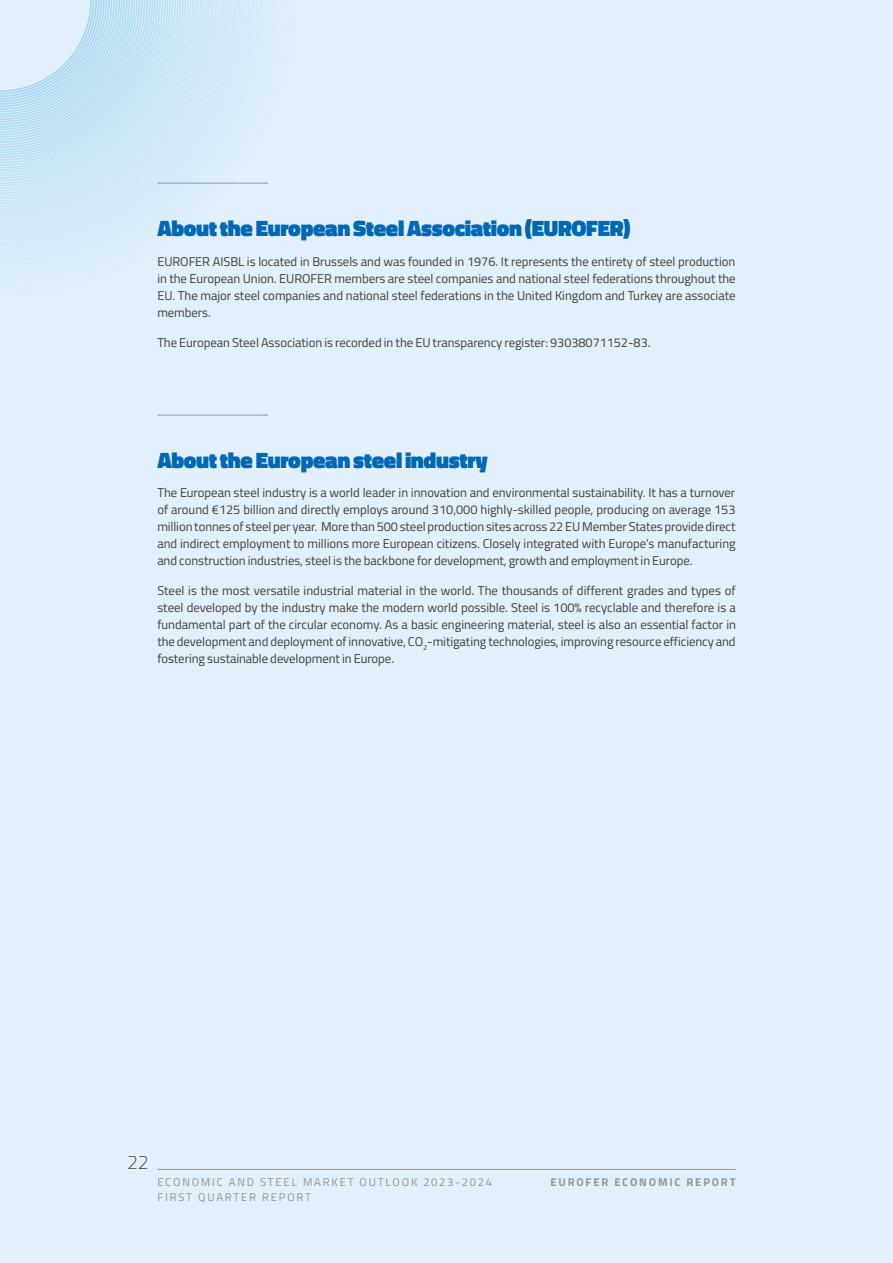
<style>
.page{position:relative;width:893px;height:1263px;background:#e1f0fa}
.page>*{position:absolute;margin:0;border:0;box-sizing:border-box;transform-origin:0 0}
.Gros_Titre___GE{font:900 22.5px "Titillium Web";letter-spacing:-.015em;color:#0168b3}
.t1{font:100 19.5px "Titillium Web";color:#231f20}
.Corps_Texte___GE{font:12.75px/17px "Titillium Web";letter-spacing:-.005em;color:#3e3e3f;text-align:justify}
.t2{font:11.25px "Titillium Web";letter-spacing:.16em;color:#939598}
.t3{font:700 11.25px "Titillium Web";letter-spacing:.16em;color:#939598}
</style>
<div class="page">
<svg style="left:0;top:0;width:268px;height:265px"></svg>
<hr style="left:157px;top:1169px;width:579px;height:1px;background:#939598">
<hr style="left:157px;top:183px;width:111px;height:1px;background:#939598">
<hr style="left:157px;top:415px;width:111px;height:1px;background:#939598">
<p class="Gros_Titre___GE" style="left:157px;top:212px;width:475px">About the European Steel Association (EUROFER)</p>
<p class="Corps_Texte___GE" style="left:157px;top:252px;width:580px">EUROFER AISBL is located in Brussels and was founded in 1976. It represents the entirety of steel production in the European Union. EUROFER members are steel companies and national steel federations throughout the EU. The major steel companies and national steel federations in the United Kingdom and Turkey are associate members.</p>
<p class="Corps_Texte___GE" style="left:157px;top:333px;width:495px">The European Steel Association is recorded in the EU transparency register: 93038071152-83.</p>
<p class="Gros_Titre___GE" style="left:157px;top:443px;width:332px">About the European steel industry</p>
<p class="Corps_Texte___GE" style="left:157px;top:484px;width:580px">The European steel industry is a world leader in innovation and environmental sustainability. It has a turnover of around €125 billion and directly employs around 310,000 highly-skilled people, producing on average 153 million tonnes of steel per year. More than 500 steel production sites across 22 EU Member States provide direct and indirect employment to millions more European citizens. Closely integrated with Europe’s manufacturing and construction industries, steel is the backbone for development, growth and employment in Europe.</p>
<p class="Corps_Texte___GE" style="left:157px;top:582px;width:580px">Steel is the most versatile industrial material in the world. The thousands of different grades and types of steel developed by the industry make the modern world possible. Steel is 100% recyclable and therefore is a fundamental part of the circular economy. As a basic engineering material, steel is also an essential factor in the development and deployment of innovative, CO<sub>2</sub>-mitigating technologies, improving resource efficiency and fostering sustainable development in Europe.</p>
<h2 class="t1" style="left:127px;top:1148px;width:23px">22</h2>
<p class="t2" style="left:157px;top:1174px;width:336px">ECONOMIC AND STEEL MARKET OUTLOOK 2023-2024</p>
<p class="t3" style="left:550px;top:1174px;width:187px">EUROFER ECONOMIC REPORT</p>
<p class="t2" style="left:157px;top:1189px;width:155px">FIRST QUARTER REPORT</p>
</div>
